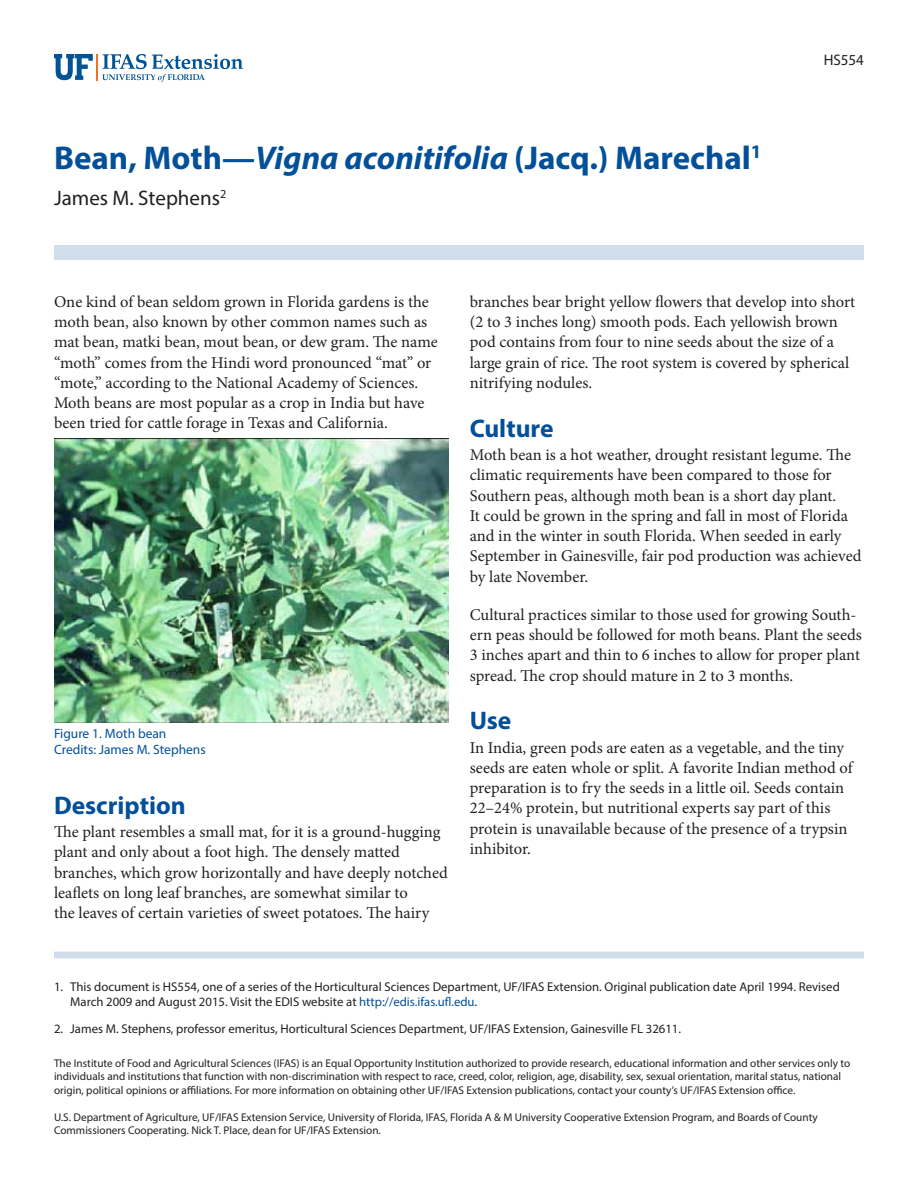
<style>
.page{position:relative;width:918px;height:1188px;background:#fff}
.page>*{position:absolute;margin:0;border:0;box-sizing:border-box;transform-origin:0 0}
.t1{font:700 33px "Myriad Pro";color:#03509a}
.t2{font:700 25.5px "Myriad Pro";color:#03509a}
.t3{font:21px "Myriad Pro";color:#231f20}
.t4{font:16.5px/20.2px "Minion Pro";color:#231f20}
.t5{font:15.3px "Myriad Pro";color:#231f20}
.t6{font:13.5px/16.5px "Myriad Pro";color:#03509a}
.t7{font:12.75px/15.3px "Myriad Pro";color:#231f20}
.t8{font:11.25px/13.5px "Myriad Pro";color:#231f20}
.s1{font-style:italic}
.s2{color:#03509a}
</style>
<div class="page">
<svg style="left:54px;top:54px;width:189px;height:28px"></svg>
<div style="left:54px;top:245px;width:810px;height:15px;background:#d0ddea"></div>
<div style="left:54px;top:952px;width:810px;height:6px;background:#d0ddea"></div>
<img style="left:54px;top:438px;width:394px;height:284px">
<h1 class="t1" style="left:54px;top:138px;width:709px">Bean, Moth—<span class="s1">Vigna aconitifolia</span> (Jacq.) Marechal<sup>1</sup></h1>
<p class="t3" style="left:54px;top:190px;width:174px">James M. Stephens<sup>2</sup></p>
<p class="t5" style="left:824px;top:54px;width:42px">HS554</p>
<p class="t4" style="left:54px;top:293px;width:385px">One kind of bean seldom grown in Florida gardens is the moth bean, also known by other common names such as mat bean, matki bean, mout bean, or dew gram. The name “moth” comes from the Hindi word pronounced “mat” or “mote,” according to the National Academy of Sciences.<br>Moth beans are most popular as a crop in India but have been tried for cattle forage in Texas and California.</p>
<p class="t6" style="left:54px;top:726px;width:153px">Figure 1. Moth bean<br>Credits: James M. Stephens</p>
<h2 class="t2" style="left:54px;top:790px;width:133px">Description</h2>
<p class="t4" style="left:54px;top:823px;width:395px">The plant resembles a small mat, for it is a ground-hugging plant and only about a foot high. The densely matted branches, which grow horizontally and have deeply notched leaflets on long leaf branches, are somewhat similar to<br>the leaves of certain varieties of sweet potatoes. The hairy</p>
<p class="t4" style="left:470px;top:293px;width:387px">branches bear bright yellow flowers that develop into short (2 to 3 inches long) smooth pods. Each yellowish brown pod contains from four to nine seeds about the size of a large grain of rice. The root system is covered by spherical nitrifying nodules.</p>
<h2 class="t2" style="left:470px;top:413px;width:85px">Culture</h2>
<p class="t4" style="left:470px;top:446px;width:393px">Moth bean is a hot weather, drought resistant legume. The climatic requirements have been compared to those for Southern peas, although moth bean is a short day plant.<br>It could be grown in the spring and fall in most of Florida and in the winter in south Florida. When seeded in early September in Gainesville, fair pod production was achieved by late November.</p>
<p class="t4" style="left:470px;top:606px;width:393px">Cultural practices similar to those used for growing South&shy;ern peas should be followed for moth beans. Plant the seeds 3 inches apart and thin to 6 inches to allow for proper plant spread. The crop should mature in 2 to 3 months.</p>
<h2 class="t2" style="left:470px;top:705px;width:43px">Use</h2>
<p class="t4" style="left:470px;top:739px;width:384px">In India, green pods are eaten as a vegetable, and the tiny seeds are eaten whole or split. A favorite Indian method of preparation is to fry the seeds in a little oil. Seeds contain 22–24% protein, but nutritional experts say part of this protein is unavailable because of the presence of a trypsin inhibitor.</p>
<p class="t7" style="left:70px;top:980px;width:771px;text-indent:-16px">1. This document is HS554, one of a series of the Horticultural Sciences Department, UF/IFAS Extension. Original publication date April 1994. Revised<br>March 2009 and August 2015. Visit the EDIS website at <span class="s2">http://edis.ifas.ufl.edu</span>.</p>
<p class="t7" style="left:54px;top:1022px;width:629px">2. James M. Stephens, professor emeritus, Horticultural Sciences Department, UF/IFAS Extension, Gainesville FL 32611.</p>
<p class="t8" style="left:54px;top:1057px;width:798px">The Institute of Food and Agricultural Sciences (IFAS) is an Equal Opportunity Institution authorized to provide research, educational information and other services only to individuals and institutions that function with non-discrimination with respect to race, creed, color, religion, age, disability, sex, sexual orientation, marital status, national origin, political opinions or affiliations. For more information on obtaining other UF/IFAS Extension publications, contact your county’s UF/IFAS Extension office.</p>
<p class="t8" style="left:54px;top:1111px;width:765px">U.S. Department of Agriculture, UF/IFAS Extension Service, University of Florida, IFAS, Florida A &amp; M University Cooperative Extension Program, and Boards of County<br>Commissioners Cooperating. Nick T. Place, dean for UF/IFAS Extension.</p>
</div>
